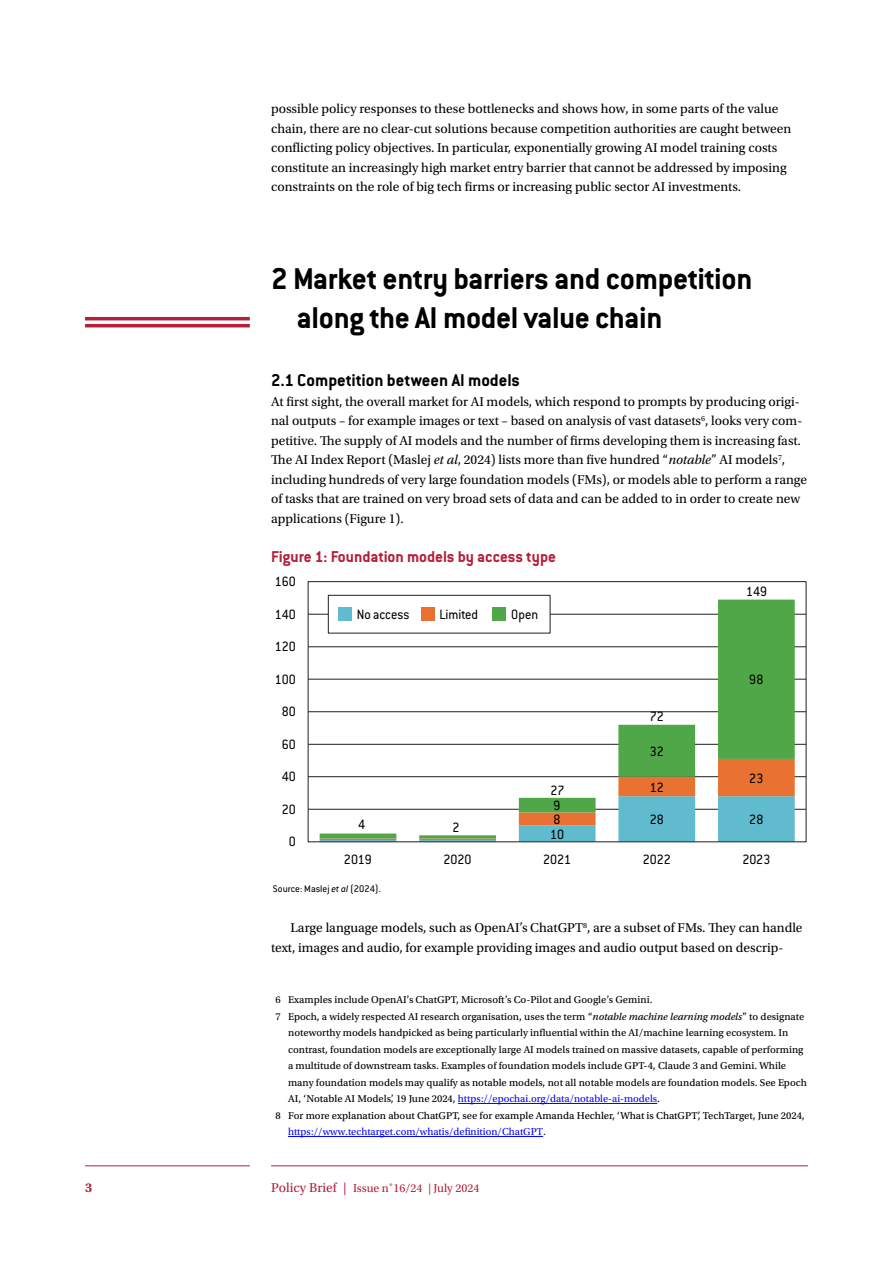
<style>
.page{position:relative;width:893px;height:1263px;background:#fff}
.page>*{position:absolute;margin:0;border:0;box-sizing:border-box;transform-origin:0 0}
.t1{font:700 33px/39px "Conduit ITC Std";letter-spacing:-.01em;color:#000}
.t2{font:700 18.75px "Conduit ITC Std";color:#000}
.t3{font:700 17.25px "Conduit ITC Std";color:#b41f3a}
.t4{font:14.85px "Conduit ITC";letter-spacing:.005em;color:#000;scale:.94 1}
.t5{font:13.5px/19.5px "Utopia Std";color:#000}
.t6{font:700 13.5px "Utopia Std";color:#b41f3a}
.t7{font:12px "Utopia Std";color:#b41f3a}
.t8{font:10.5px "Utopia Std Capt";color:#000}
.t9{font:10.5px "Utopia Std";color:#00f}
.t10{font:10.5px "Conduit ITC";letter-spacing:.005em;color:#000}
.s1{font-style:italic}
.s2{font-family:"Utopia Std Capt It"}
.s3{font-family:"Utopia Std Capt";color:#000}
.s4{font-size:13.5px}
</style>
<div class="page">
<hr style="left:85px;top:1165px;width:165px;height:1px;background:#b41f3a">
<hr style="left:271px;top:1165px;width:537px;height:1px;background:#b41f3a">
<hr style="left:85px;top:317px;width:165px;height:3px;background:#b41f3a">
<hr style="left:85px;top:324px;width:165px;height:3px;background:#b41f3a">
<hr style="left:458px;top:1103px;width:199px;height:1px;background:#00f">
<hr style="left:288px;top:1136px;width:255px;height:1px;background:#00f">
<hr style="left:308px;top:614px;width:498px;height:1px;background:#231f20">
<hr style="left:308px;top:646px;width:498px;height:1px;background:#231f20">
<hr style="left:308px;top:679px;width:498px;height:1px;background:#231f20">
<hr style="left:308px;top:711px;width:498px;height:1px;background:#231f20">
<hr style="left:308px;top:744px;width:498px;height:1px;background:#231f20">
<hr style="left:308px;top:776px;width:498px;height:1px;background:#231f20">
<hr style="left:308px;top:809px;width:498px;height:1px;background:#231f20">
<svg style="left:320px;top:838px;width:475px;height:2px"></svg>
<svg style="left:320px;top:600px;width:475px;height:238px"></svg>
<div style="left:308px;top:581px;width:498px;height:261px;border:1px solid #231f20"></div>
<div style="left:328px;top:595px;width:222px;height:38px;background:#fff"></div>
<div style="left:328px;top:595px;width:222px;height:38px;border:1px solid #231f20"></div>
<div style="left:338px;top:607px;width:14px;height:14px;background:#60bbce"></div>
<div style="left:420px;top:607px;width:14px;height:14px;background:#e97132"></div>
<div style="left:492px;top:607px;width:14px;height:14px;background:#4fa747"></div>
<p class="t5" style="left:271px;top:99px;width:522px">possible policy responses to these bottlenecks and shows how, in some parts of the value chain, there are no clear-cut solutions because competition authorities are caught between conflicting policy objectives. In particular, exponentially growing AI model training costs constitute an increasingly high market entry barrier that cannot be addressed by imposing constraints on the role of big tech firms or increasing public sector AI investments.</p>
<h1 class="t1" style="left:297px;top:258px;width:457px;text-indent:-26px">2 Market entry barriers and competition along the AI model value chain</h1>
<h2 class="t2" style="left:271px;top:369px;width:250px">2.1 Competition between AI models</h2>
<p class="t5" style="left:271px;top:392px;width:538px">At first sight, the overall market for AI models, which respond to prompts by producing origi&shy;nal outputs – for example images or text – based on analysis of vast datasets<sup>6</sup>, looks very com&shy;petitive. The supply of AI models and the number of firms developing them is increasing fast.<br>The AI Index Report (Maslej <span class="s1">et al</span>, 2024) lists more than five hundred “<span class="s1">notable</span>” AI models<sup>7</sup>, including hundreds of very large foundation models (FMs), or models able to perform a range of tasks that are trained on very broad sets of data and can be added to in order to create new applications (Figure 1).</p>
<p class="t3" style="left:271px;top:546px;width:287px">Figure 1: Foundation models by access type</p>
<p class="t4" style="left:275px;top:573px;width:24px">160</p>
<p class="t4" style="left:275px;top:605px;width:24px">140</p>
<p class="t4" style="left:275px;top:638px;width:24px">120</p>
<p class="t4" style="left:275px;top:670px;width:24px">100</p>
<p class="t4" style="left:282px;top:703px;width:16px">80</p>
<p class="t4" style="left:282px;top:735px;width:16px">60</p>
<p class="t4" style="left:282px;top:768px;width:16px">40</p>
<p class="t4" style="left:282px;top:800px;width:16px">20</p>
<p class="t4" style="left:289px;top:833px;width:9px">0</p>
<p class="t4" style="left:357px;top:605px;width:58px">No access</p>
<p class="t4" style="left:439px;top:605px;width:43px">Limited</p>
<p class="t4" style="left:511px;top:605px;width:30px">Open</p>
<p class="t4" style="left:746px;top:583px;width:24px">149</p>
<p class="t4" style="left:358px;top:815px;width:9px">4</p>
<p class="t4" style="left:452px;top:818px;width:9px">2</p>
<p class="t4" style="left:550px;top:781px;width:16px">27</p>
<p class="t4" style="left:554px;top:797px;width:9px">9</p>
<p class="t4" style="left:650px;top:708px;width:16px">72</p>
<p class="t4" style="left:650px;top:742px;width:16px">32</p>
<p class="t4" style="left:650px;top:778px;width:16px">12</p>
<p class="t4" style="left:749px;top:671px;width:16px">98</p>
<p class="t4" style="left:749px;top:769px;width:16px">23</p>
<p class="t4" style="left:554px;top:810px;width:9px">8</p>
<p class="t4" style="left:650px;top:810px;width:16px">28</p>
<p class="t4" style="left:749px;top:810px;width:16px">28</p>
<p class="t4" style="left:550px;top:825px;width:16px">10</p>
<p class="t4" style="left:344px;top:851px;width:31px">2019</p>
<p class="t4" style="left:444px;top:851px;width:31px">2020</p>
<p class="t4" style="left:543px;top:851px;width:31px">2021</p>
<p class="t4" style="left:643px;top:851px;width:31px">2022</p>
<p class="t4" style="left:742px;top:851px;width:31px">2023</p>
<p class="t10" style="left:273px;top:882px;width:109px">Source: Maslej <span class="s1">et al</span> (2024).</p>
<p class="t5" style="left:271px;top:918px;width:533px;text-indent:20px">Large language models, such as OpenAI’s ChatGPT<sup>8</sup>, are a subset of FMs. They can handle text, images and audio, for example providing images and audio output based on descrip-</p>
<p class="t8" style="left:275px;top:994px;width:379px">6 Examples include OpenAI’s ChatGPT, Microsoft’s Co-Pilot and Google’s Gemini.</p>
<p class="t8" style="left:275px;top:1011px;width:531px">7 Epoch, a widely respected AI research organisation, uses the term “<span class="s2">notable machine learning models</span>” to designate</p>
<p class="t8" style="left:288px;top:1027px;width:502px">noteworthy models handpicked as being particularly influential within the AI/machine learning ecosystem. In</p>
<p class="t8" style="left:288px;top:1044px;width:517px">contrast, foundation models are exceptionally large AI models trained on massive datasets, capable of performing</p>
<p class="t8" style="left:288px;top:1060px;width:500px">a multitude of downstream tasks. Examples of foundation models include GPT-4, Claude 3 and Gemini. While</p>
<p class="t8" style="left:288px;top:1077px;width:520px">many foundation models may qualify as notable models, not all notable models are foundation models. See Epoch</p>
<p class="t9" style="left:288px;top:1093px;width:373px"><span class="s3">AI, ‘Notable AI Models’, 19 June 2024,</span> https://epochai.org/data/notable-ai-models<span class="s3">.</span></p>
<p class="t8" style="left:275px;top:1110px;width:531px">8 For more explanation about ChatGPT, see for example Amanda Hechler, ‘What is ChatGPT’, TechTarget, June 2024,</p>
<p class="t9" style="left:288px;top:1126px;width:259px">https://www.techtarget.com/whatis/definition/ChatGPT<span class="s3">.</span></p>
<p class="t6" style="left:85px;top:1179px;width:9px">3</p>
<p class="t7" style="left:271px;top:1181px;width:210px"><span class="s4">Policy Brief |</span> Issue n˚16/24 | July 2024</p>
</div>
